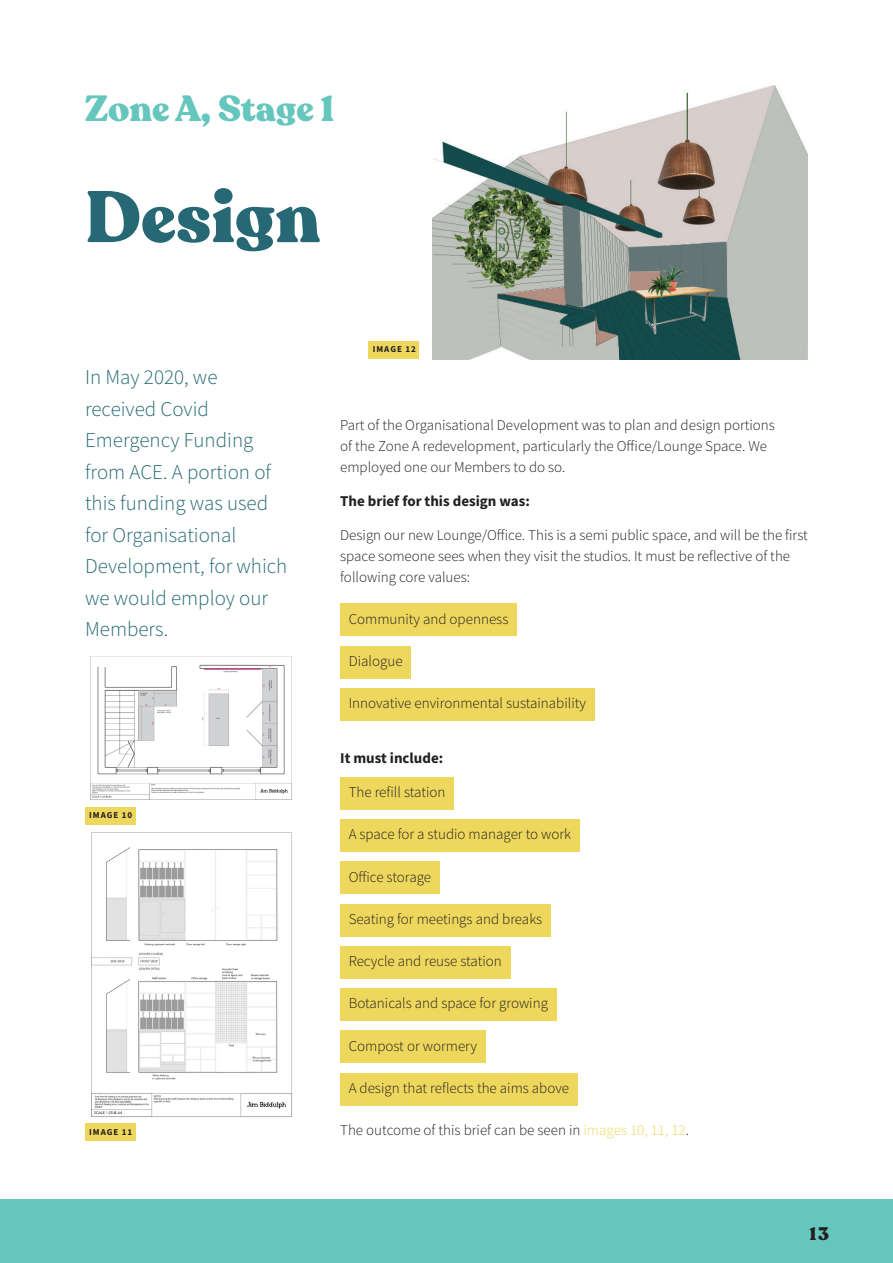
<style>
.page{position:relative;width:893px;height:1263px;background:#fff}
.page>*{position:absolute;margin:0;border:0;box-sizing:border-box;transform-origin:0 0}
.Heading_48{font:900 72px "Recoleta";color:#266974}
.Headings{font:900 36px "Recoleta";color:#65c6bd}
.Intro_14{font:300 21px/31.5px "Source Sans Pro";color:#266974}
.t1{font:900 18px "Recoleta";color:#231f20}
.Body{font:300 15px/21px "Source Sans Pro";color:#231f20}
.Bullets{font:300 15px "Source Sans Pro";color:#231f20}
.Body_Heading{font:700 15px "Source Sans Pro";color:#231f20}
.Image_No{font:700 9px "Source Sans Pro";letter-spacing:.1em;color:#231f20}
.s1{color:#eed75d}
</style>
<div class="page">
<div style="left:0;top:1199px;width:893px;height:64px;background:#65c6bd"></div>
<div style="left:340px;top:604px;width:177px;height:32px;background:#eed75d"></div>
<div style="left:340px;top:646px;width:71px;height:32px;background:#eed75d"></div>
<div style="left:340px;top:688px;width:255px;height:32px;background:#eed75d"></div>
<div style="left:340px;top:777px;width:114px;height:32px;background:#eed75d"></div>
<div style="left:340px;top:819px;width:240px;height:32px;background:#eed75d"></div>
<div style="left:340px;top:862px;width:100px;height:32px;background:#eed75d"></div>
<div style="left:340px;top:904px;width:211px;height:32px;background:#eed75d"></div>
<div style="left:340px;top:946px;width:170px;height:32px;background:#eed75d"></div>
<div style="left:340px;top:988px;width:216px;height:32px;background:#eed75d"></div>
<div style="left:340px;top:1031px;width:146px;height:32px;background:#eed75d"></div>
<div style="left:340px;top:1073px;width:238px;height:32px;background:#eed75d"></div>
<img style="left:90px;top:656px;width:202px;height:144px">
<img style="left:91px;top:832px;width:201px;height:285px">
<img style="left:432px;top:85px;width:376px;height:274px">
<div style="left:85px;top:1123px;width:51px;height:18px;background:#eed75d"></div>
<div style="left:85px;top:807px;width:51px;height:18px;background:#eed75d"></div>
<div style="left:369px;top:341px;width:50px;height:18px;background:#eed75d"></div>
<p class="Headings" style="left:85px;top:85px;width:251px">Zone A, Stage 1</p>
<p class="Heading_48" style="left:85px;top:171px;width:237px">Design</p>
<p class="Intro_14" style="left:85px;top:361px;width:204px">In May 2020, we received Covid<br>Emergency Funding from ACE. A portion of this funding was used for Organisational<br>Development, for which we would employ our<br>Members.</p>
<p class="Image_No" style="left:89px;top:809px;width:45px">IMAGE 10</p>
<p class="Image_No" style="left:373px;top:343px;width:45px">IMAGE 12</p>
<p class="Body" style="left:340px;top:415px;width:436px">Part of the Organisational Development was to plan and design portions of the Zone A redevelopment, particularly the Office/Lounge Space. We employed one our Members to do so.</p>
<p class="Body_Heading" style="left:340px;top:491px;width:191px">The brief for this design was:</p>
<p class="Body" style="left:340px;top:524px;width:469px">Design our new Lounge/Office. This is a semi public space, and will be the first space someone sees when they visit the studios. It must be reflective of the following core values:</p>
<p class="Bullets" style="left:349px;top:609px;width:161px">Community and openness</p>
<p class="Bullets" style="left:349px;top:652px;width:55px">Dialogue</p>
<p class="Bullets" style="left:349px;top:694px;width:239px">Innovative environmental sustainability</p>
<p class="Body_Heading" style="left:340px;top:748px;width:105px">It must include:</p>
<p class="Bullets" style="left:349px;top:783px;width:98px">The refill station</p>
<p class="Bullets" style="left:349px;top:825px;width:224px">A space for a studio manager to work</p>
<p class="Bullets" style="left:349px;top:867px;width:84px">Office storage</p>
<p class="Bullets" style="left:349px;top:909px;width:195px">Seating for meetings and breaks</p>
<p class="Bullets" style="left:349px;top:952px;width:155px">Recycle and reuse station</p>
<p class="Bullets" style="left:349px;top:994px;width:201px">Botanicals and space for growing</p>
<p class="Bullets" style="left:349px;top:1036px;width:130px">Compost or wormery</p>
<p class="Bullets" style="left:349px;top:1079px;width:222px">A design that reflects the aims above</p>
<p class="Image_No" style="left:89px;top:1125px;width:45px">IMAGE 11</p>
<p class="Body" style="left:340px;top:1119px;width:350px">The outcome of this brief can be seen in <span class="s1">images 10, 11, 12</span>.</p>
<p class="t1" style="left:809px;top:1222px;width:21px">13</p>
</div>
